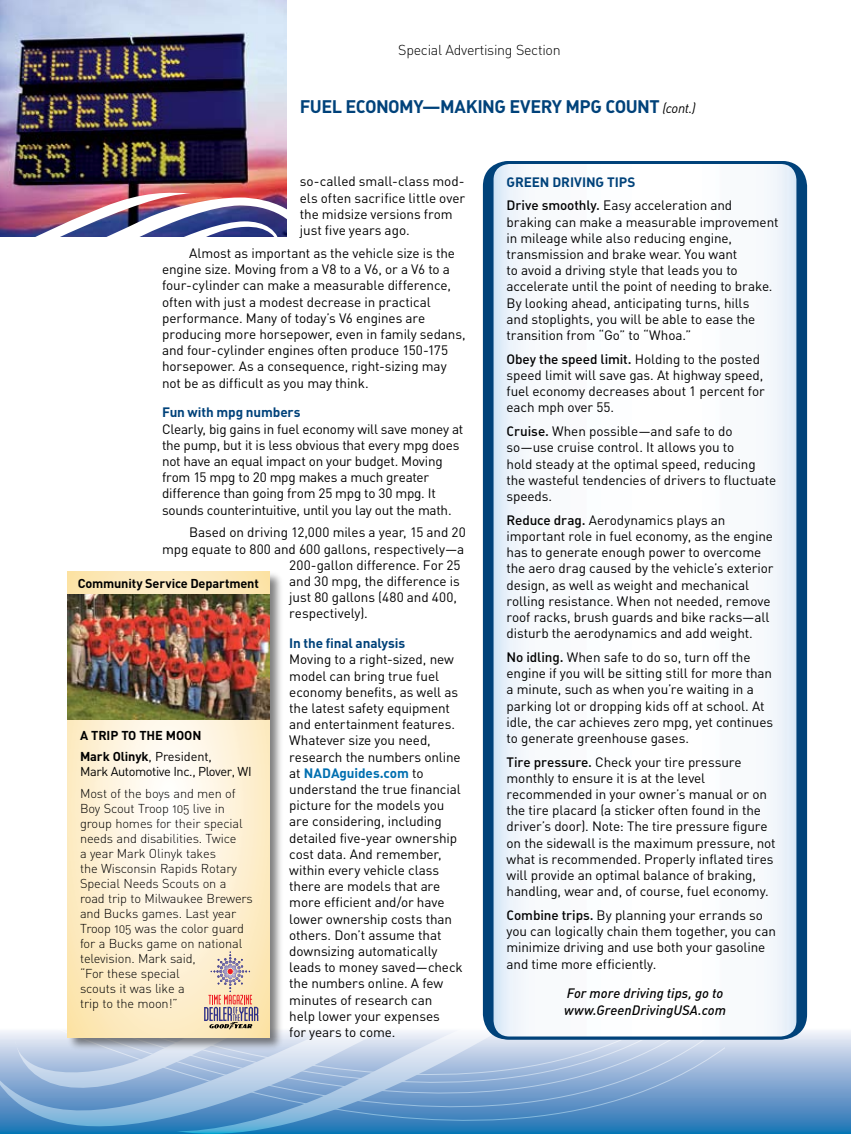
<style>
.page{position:relative;width:851px;height:1134px;background:#fff}
.page>*{position:absolute;margin:0;border:0;box-sizing:border-box;transform-origin:0 0}
.t1{font:18px "DIN Bold Alternate";letter-spacing:-.03em;color:#00427a}
.t2{font:14.25px "DIN Light Alternate";letter-spacing:-.02em;color:#000}
.t3{font:13.5px/16.2px "DIN";letter-spacing:-.01em;color:#000}
.t4{font:13.5px/16.2px "DIN Medium Italic Alt";letter-spacing:.005em;color:#000}
.t5{font:13.5px "DIN Medium Alternate";letter-spacing:-.005em;color:#000}
.t6{font:700 13.5px "DIN";letter-spacing:-.005em;color:#00427a}
.t7{font:13.5px "DIN Bold Alternate";color:#006fb0}
.t8{font:13.5px "DIN Bold Alternate";letter-spacing:-.005em;color:#00427a}
.t9{font:12.75px/15px "DIN Light Alternate";letter-spacing:-.01em;color:#000}
.t10{font:12.75px/15px "DIN";letter-spacing:-.03em;color:#000}
.t11{font:700 12.75px "DIN";color:#000}
.t12{font:12.75px "DIN Bold Alternate";letter-spacing:-.01em;color:#000}
.s1{font-family:"DIN Regular Italic Alt";font-size:13.5px;color:#000}
.s2{font-family:"DIN";color:#000}
.s3{font-weight:700}
.s4{font-family:"DIN Medium Alternate"}
.s5{font-family:"DIN"}
</style>
<div class="page">
<img style="left:0;top:0;width:286px;height:193px">
<svg style="left:725px;top:1027px;width:125px;height:107px;background:#82aad3"></svg>
<img style="left:0;top:193px;width:287px;height:44px">
<svg style="left:0;top:971px;width:725px;height:163px"></svg>
<div style="left:484px;top:163px;width:321px;height:875px;background:#00427a;border-radius:24px"></div>
<div style="left:483px;top:161px;width:324px;height:879px;border:3px solid #00427a;border-radius:24px"></div>
<svg style="left:492px;top:163px;width:305px;height:875px;background:#f7fafc"></svg>
<div style="left:490px;top:161px;width:309px;height:879px;border:3px solid #00427a;border-radius:17px"></div>
<div style="left:66px;top:570px;width:218px;height:482px;background:#000;opacity:.5"></div>
<svg style="left:68px;top:572px;width:201px;height:465px;background:#fcefd3"></svg>
<img style="left:68px;top:595px;width:201px;height:124px">
<svg style="left:204px;top:951px;width:54px;height:79px;background:#d6bdab"></svg>
<p class="t2" style="left:398px;top:41px;width:164px">Special Advertising Section</p>
<h1 class="t1" style="left:300px;top:95px;width:397px">FUEL ECONOMY—MAKING EVERY MPG COUNT <span class="s1">(cont.)</span></h1>
<p class="t3" style="left:300px;top:173px;width:167px">so-called small-class mod&shy;els often sacrifice little over the midsize versions from just five years ago.</p>
<p class="t3" style="left:162px;top:245px;width:305px;text-indent:27px">Almost as important as the vehicle size is the engine size. Moving from a V8 to a V6, or a V6 to a four-cylinder can make a measurable difference, often with just a modest decrease in practical performance. Many of today’s V6 engines are producing more horsepower, even in family sedans, and four-cylinder engines often produce 150-175 horsepower. As a consequence, right-sizing may not be as difficult as you may think.</p>
<p class="t6" style="left:162px;top:404px;width:140px">Fun with mpg numbers</p>
<p class="t3" style="left:162px;top:420px;width:303px">Clearly, big gains in fuel economy will save money at the pump, but it is less obvious that every mpg does not have an equal impact on your budget. Moving from 15 mpg to 20 mpg makes a much greater difference than going from 25 mpg to 30 mpg. It sounds counterintuitive, until you lay out the math.</p>
<p class="t3" style="left:189px;top:524px;width:278px">Based on driving 12,000 miles a year, 15 and 20</p>
<p class="t3" style="left:162px;top:540px;width:304px">mpg equate to 800 and 600 gallons, respectively—a</p>
<p class="t3" style="left:289px;top:557px;width:173px">200-gallon difference. For 25</p>
<p class="t3" style="left:289px;top:573px;width:172px">and 30 mpg, the difference is</p>
<p class="t3" style="left:289px;top:589px;width:169px">just 80 gallons (480 and 400,</p>
<p class="t3" style="left:289px;top:605px;width:80px">respectively).</p>
<p class="t6" style="left:289px;top:634px;width:118px">I n the final analysis</p>
<p class="t3" style="left:289px;top:651px;width:173px">Moving to a right-sized, new model can bring true fuel economy benefits, as well as the latest safety equipment and entertainment features.<br>Whatever size you need, research the numbers online</p>
<p class="t7" style="left:289px;top:764px;width:25px"><span class="s2">at</span> NADA</p>
<p class="t7" style="left:339px;top:764px;width:85px">GUIDES.COM <span class="s2">to</span></p>
<p class="t3" style="left:289px;top:781px;width:175px">understand the true financial picture for the models you are considering, including detailed five-year ownership cost data. And remember, within every vehicle class there are models that are more efficient and/or have lower ownership costs than others. Don’t assume that downsizing automatically leads to money saved—check the numbers online. A few minutes of research can<br>help lower your expenses<br>for years to come.</p>
<p class="t11" style="left:78px;top:575px;width:183px">Community Service Department</p>
<p class="t12" style="left:80px;top:727px;width:123px">A TRIP TO THE MOON</p>
<p class="t10" style="left:80px;top:749px;width:173px"><span class="s3">Mark Olinyk</span>, President,<br>Mark Automotive Inc., Plover, WI</p>
<p class="t9" style="left:80px;top:786px;width:174px">Most of the boys and men of<br>Boy Scout Troop 105 live in group homes for their special needs and disabilities. Twice<br>a year Mark Olinyk takes<br>the Wisconsin Rapids Rotary<br>Special Needs Scouts on a road trip to Milwaukee Brewers and Bucks games. Last year<br>Troop 105 was the color guard for a Bucks game on national television. Mark said,<br>“For these special<br>scouts it was like a<br>trip to the moon!”</p>
<p class="t8" style="left:506px;top:173px;width:130px">GREEN DRIVING TIPS</p>
<p class="t3" style="left:506px;top:197px;width:273px"><span class="s4">Drive smoothly.</span> Easy acceleration and braking can make a measurable improvement in mileage while also reducing engine, transmission and brake wear. You want<br>to avoid a driving style that leads you to accelerate until the point of needing to brake.<br>By looking ahead, anticipating turns, hills<br>and stoplights, you will be able to ease the transition from “Go” to “Whoa.”</p>
<p class="t5" style="left:506px;top:350px;width:255px">Obey the speed limit. <span class="s5">Holding to the posted</span></p>
<p class="t3" style="left:506px;top:367px;width:260px;text-align:justify">speed limit will save gas. At highway speed, fuel economy decreases about 1 percent for each mph over 55.</p>
<p class="t3" style="left:506px;top:423px;width:271px"><span class="s4">Cruise.</span> When possible—and safe to do so—use cruise control. It allows you to<br>hold steady at the optimal speed, reducing the wasteful tendencies of drivers to fluctuate speeds.</p>
<p class="t3" style="left:506px;top:512px;width:268px"><span class="s4">Reduce drag.</span> Aerodynamics plays an important role in fuel economy, as the engine has to generate enough power to overcome the aero drag caused by the vehicle’s exterior design, as well as weight and mechanical rolling resistance. When not needed, remove roof racks, brush guards and bike racks—all disturb the aerodynamics and add weight.</p>
<p class="t3" style="left:506px;top:649px;width:268px"><span class="s4">No idling.</span> When safe to do so, turn off the engine if you will be sitting still for more than a minute, such as when you’re waiting in a parking lot or dropping kids off at school. At idle, the car achieves zero mpg, yet continues to generate greenhouse gases.</p>
<p class="t3" style="left:506px;top:753px;width:271px"><span class="s4">Tire pressure.</span> Check your tire pressure monthly to ensure it is at the level recommended in your owner’s manual or on the tire placard (a sticker often found in the driver’s door). Note: The tire pressure figure on the sidewall is the maximum pressure, not what is recommended. Properly inflated tires will provide an optimal balance of braking, handling, wear and, of course, fuel economy.</p>
<p class="t3" style="left:506px;top:907px;width:271px"><span class="s4">Combine trips.</span> By planning your errands so you can logically chain them together, you can minimize driving and use both your gasoline and time more efficiently.</p>
<p class="t4" style="left:564px;top:985px;width:163px">For more driving tips, go to www.GreenDrivingUSA.com</p>
</div>
